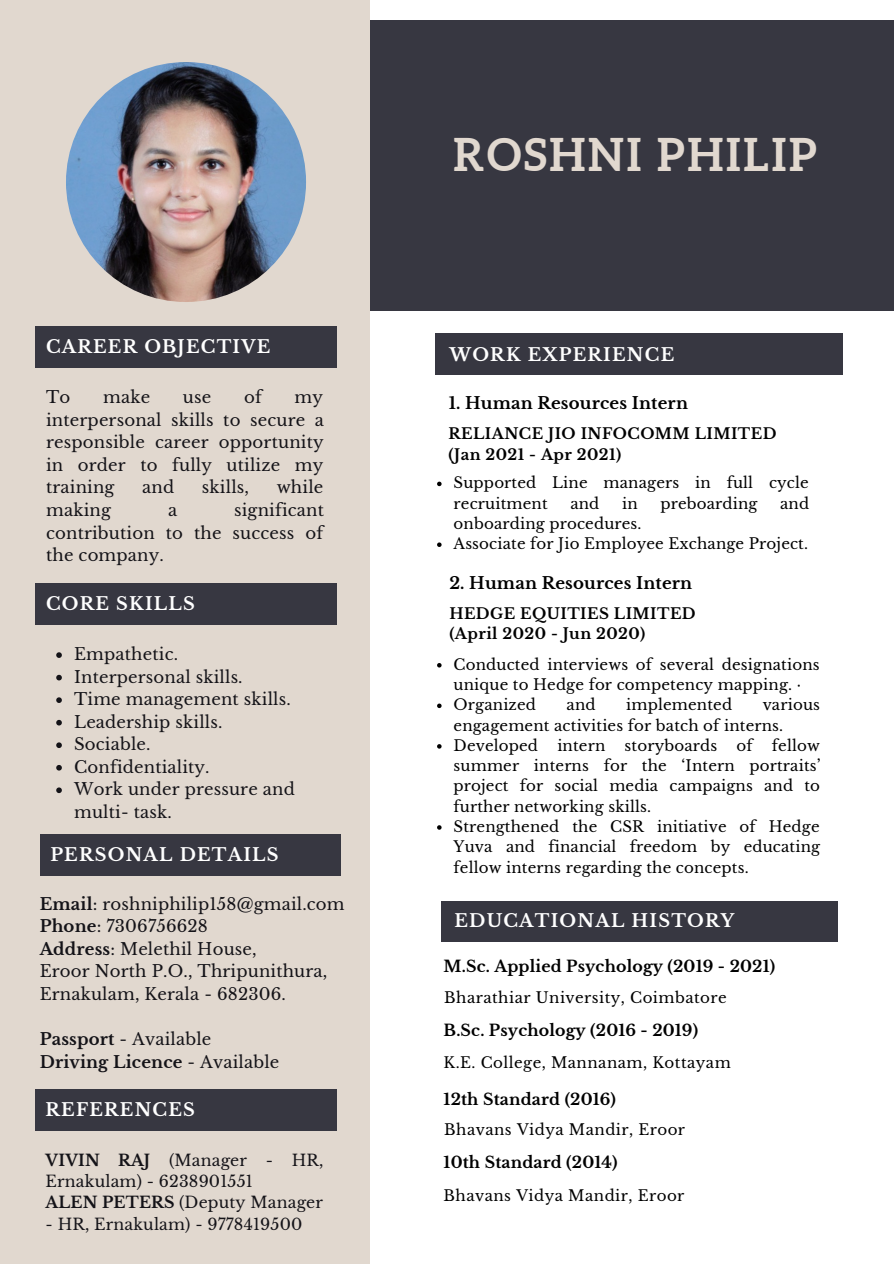
<style>
.page{position:relative;width:894px;height:1264px;background:#fff}
.page>*{position:absolute;margin:0;border:0;box-sizing:border-box;transform-origin:0 0}
.t1{font:700 45px "Aleo";letter-spacing:.06em;color:#e1d8cf}
.t2{font:700 17.7px "Libre Baskerville";letter-spacing:.07em;color:#fff}
.t3{font:16.5px/22.5px "Libre Baskerville";letter-spacing:.01em;color:#141318;text-align:justify}
.t4{font:700 16.5px "Libre Baskerville";letter-spacing:.01em;color:#000}
.t5{font:700 16.5px "Libre Baskerville";letter-spacing:.01em;color:#141318}
.t6{font:700 15.75px "Libre Baskerville";letter-spacing:.01em;color:#000}
.t7{font:15.75px/21.5px "Libre Baskerville";letter-spacing:.01em;color:#141318}
.t8{font:15px/20.2px "Libre Baskerville";letter-spacing:.01em;color:#000}
.t9{font:15px "Libre Baskerville";letter-spacing:.03em;color:#000}
.t10{font:700 15px "Libre Baskerville";letter-spacing:.03em;color:#000}
.s1{font-weight:700}
.s2{font-weight:400}
</style>
<div class="page">
<div style="left:337px;top:20px;width:556px;height:291px;background:#373741"></div>
<div style="left:0;top:0;width:370px;height:1263px;background:#e1d8cf"></div>
<div style="left:435px;top:333px;width:408px;height:42px;background:#373741"></div>
<div style="left:35px;top:326px;width:302px;height:42px;background:#373741"></div>
<div style="left:35px;top:583px;width:302px;height:42px;background:#373741"></div>
<svg style="left:56px;top:652px;width:6px;height:6px"></svg>
<svg style="left:56px;top:674px;width:6px;height:6px"></svg>
<svg style="left:56px;top:697px;width:6px;height:6px"></svg>
<svg style="left:56px;top:720px;width:6px;height:5px"></svg>
<svg style="left:56px;top:742px;width:6px;height:6px"></svg>
<svg style="left:56px;top:765px;width:6px;height:5px"></svg>
<svg style="left:56px;top:787px;width:6px;height:6px"></svg>
<div style="left:40px;top:834px;width:300px;height:42px;background:#373741"></div>
<div style="left:440px;top:901px;width:397px;height:40px;background:#373741"></div>
<img style="left:66px;top:62px;width:240px;height:240px;border-radius:50%">
<svg style="left:437px;top:481px;width:4px;height:5px"></svg>
<svg style="left:437px;top:542px;width:4px;height:5px"></svg>
<svg style="left:437px;top:663px;width:4px;height:4px"></svg>
<svg style="left:437px;top:703px;width:4px;height:5px"></svg>
<svg style="left:437px;top:744px;width:4px;height:4px"></svg>
<svg style="left:437px;top:825px;width:4px;height:4px"></svg>
<div style="left:35px;top:1089px;width:302px;height:42px;background:#373741"></div>
<p class="t2" style="left:46px;top:336px;width:226px">CAREER OBJECTIVE</p>
<p class="t3" style="left:46px;top:386px;width:26px">To</p>
<p class="t3" style="left:103px;top:386px;width:49px">make</p>
<p class="t3" style="left:183px;top:386px;width:30px">use</p>
<p class="t3" style="left:244px;top:386px;width:19px">of</p>
<p class="t3" style="left:46px;top:386px;width:279px;text-indent:248px">my interpersonal skills to secure a responsible career opportunity in order to fully utilize my training</p>
<p class="t3" style="left:142px;top:476px;width:34px">and</p>
<p class="t3" style="left:202px;top:476px;width:49px">skills,</p>
<p class="t3" style="left:276px;top:476px;width:48px">while</p>
<p class="t3" style="left:46px;top:499px;width:66px">making</p>
<p class="t3" style="left:168px;top:499px;width:11px">a</p>
<p class="t3" style="left:46px;top:499px;width:279px;text-indent:188px">significant contribution to the success of the company.</p>
<p class="t2" style="left:46px;top:593px;width:150px">CORE SKILLS</p>
<p class="t3" style="left:74px;top:643px;width:105px">Empathetic.</p>
<p class="t3" style="left:74px;top:665px;width:170px">Interpersonal skills.</p>
<p class="t3" style="left:74px;top:688px;width:218px">Time management skills.</p>
<p class="t3" style="left:74px;top:710px;width:150px">Leadership skills.</p>
<p class="t3" style="left:74px;top:733px;width:78px">Sociable.</p>
<p class="t3" style="left:74px;top:755px;width:137px">Confidentiality.</p>
<p class="t3" style="left:74px;top:778px;width:222px">Work under pressure and multi- task.</p>
<p class="t2" style="left:50px;top:844px;width:230px">PERSONAL DETAILS</p>
<p class="t3" style="left:40px;top:892px;width:306px"><span class="s1">Email</span>: roshniphilip158@gmail.com</p>
<p class="t3" style="left:40px;top:915px;width:170px"><span class="s1">Phone</span>: 7306756628</p>
<p class="t3" style="left:40px;top:937px;width:218px"><span class="s1">Address</span>: Melethil House,</p>
<p class="t3" style="left:40px;top:960px;width:289px">Eroor North P.O., Thripunithura,</p>
<p class="t3" style="left:40px;top:982px;width:247px">Ernakulam, Kerala - 682306.</p>
<p class="t3" style="left:40px;top:1028px;width:173px"><span class="s1">Passport</span> - Available</p>
<p class="t5" style="left:40px;top:1051px;width:241px">Driving Licence <span class="s2">- Available</span></p>
<p class="t2" style="left:46px;top:1099px;width:151px">REFERENCES</p>
<p class="t7" style="left:46px;top:1149px;width:279px"><span class="s1">VIVIN RAJ</span> (Manager - HR,<br>Ernakulam) - 6238901551</p>
<p class="t7" style="left:46px;top:1192px;width:279px"><span class="s1">ALEN PETERS</span> (Deputy Manager</p>
<p class="t7" style="left:46px;top:1213px;width:258px">- HR, Ernakulam) - 9778419500</p>
<p class="t1" style="left:453px;top:129px;width:364px">ROSHNI PHILIP</p>
<p class="t2" style="left:449px;top:344px;width:226px">WORK EXPERIENCE</p>
<p class="t4" style="left:448px;top:393px;width:241px">1. Human Resources Intern</p>
<p class="t10" style="left:448px;top:424px;width:329px">RELIANCE JIO INFOCOMM LIMITED</p>
<p class="t10" style="left:448px;top:445px;width:174px">(Jan 2021 - Apr 2021)</p>
<p class="t8" style="left:453px;top:473px;width:356px">Supported Line managers in full cycle recruitment</p>
<p class="t8" style="left:570px;top:493px;width:31px">and</p>
<p class="t8" style="left:622px;top:493px;width:17px">in</p>
<p class="t8" style="left:660px;top:493px;width:99px">preboarding</p>
<p class="t8" style="left:780px;top:493px;width:31px">and</p>
<p class="t8" style="left:453px;top:513px;width:189px">onboarding procedures.</p>
<p class="t8" style="left:453px;top:534px;width:356px">Associate for Jio Employee Exchange Project.</p>
<p class="t4" style="left:449px;top:573px;width:244px">2. Human Resources Intern</p>
<p class="t10" style="left:449px;top:604px;width:248px">HEDGE EQUITIES LIMITED</p>
<p class="t10" style="left:449px;top:624px;width:197px">(April 2020 - Jun 2020)</p>
<p class="t8" style="left:453px;top:654px;width:367px">Conducted interviews of several designations unique to Hedge for competency mapping. ·</p>
<p class="t8" style="left:453px;top:695px;width:84px">Organized</p>
<p class="t8" style="left:566px;top:695px;width:31px">and</p>
<p class="t8" style="left:626px;top:695px;width:107px">implemented</p>
<p class="t8" style="left:453px;top:695px;width:368px;text-indent:309px">various engagement activities for batch of interns.</p>
<p class="t8" style="left:453px;top:735px;width:86px">Developed</p>
<p class="t8" style="left:557px;top:735px;width:49px">intern</p>
<p class="t8" style="left:624px;top:735px;width:94px">storyboards</p>
<p class="t8" style="left:736px;top:735px;width:18px">of</p>
<p class="t8" style="left:453px;top:735px;width:368px;text-align:justify;text-indent:318px">fellow summer interns for the ‘Intern portraits’ project for social media campaigns and to further networking skills.</p>
<p class="t8" style="left:453px;top:816px;width:368px;text-align:justify">Strengthened the CSR initiative of Hedge Yuva and financial freedom by educating fellow interns regarding the concepts.</p>
<p class="t2" style="left:454px;top:909px;width:281px">EDUCATIONAL HISTORY</p>
<p class="t6" style="left:443px;top:957px;width:333px">M.Sc. Applied Psychology (2019 - 2021)</p>
<p class="t9" style="left:444px;top:988px;width:284px">Bharathiar University, Coimbatore</p>
<p class="t6" style="left:443px;top:1021px;width:256px">B.Sc. Psychology (2016 - 2019)</p>
<p class="t9" style="left:443px;top:1053px;width:288px">K.E. College, Mannanam, Kottayam</p>
<p class="t6" style="left:443px;top:1089px;width:174px">12th Standard (2016)</p>
<p class="t9" style="left:444px;top:1120px;width:242px">Bhavans Vidya Mandir, Eroor</p>
<p class="t6" style="left:443px;top:1153px;width:175px">10th Standard (2014)</p>
<p class="t9" style="left:443px;top:1186px;width:242px">Bhavans Vidya Mandir, Eroor</p>
</div>
